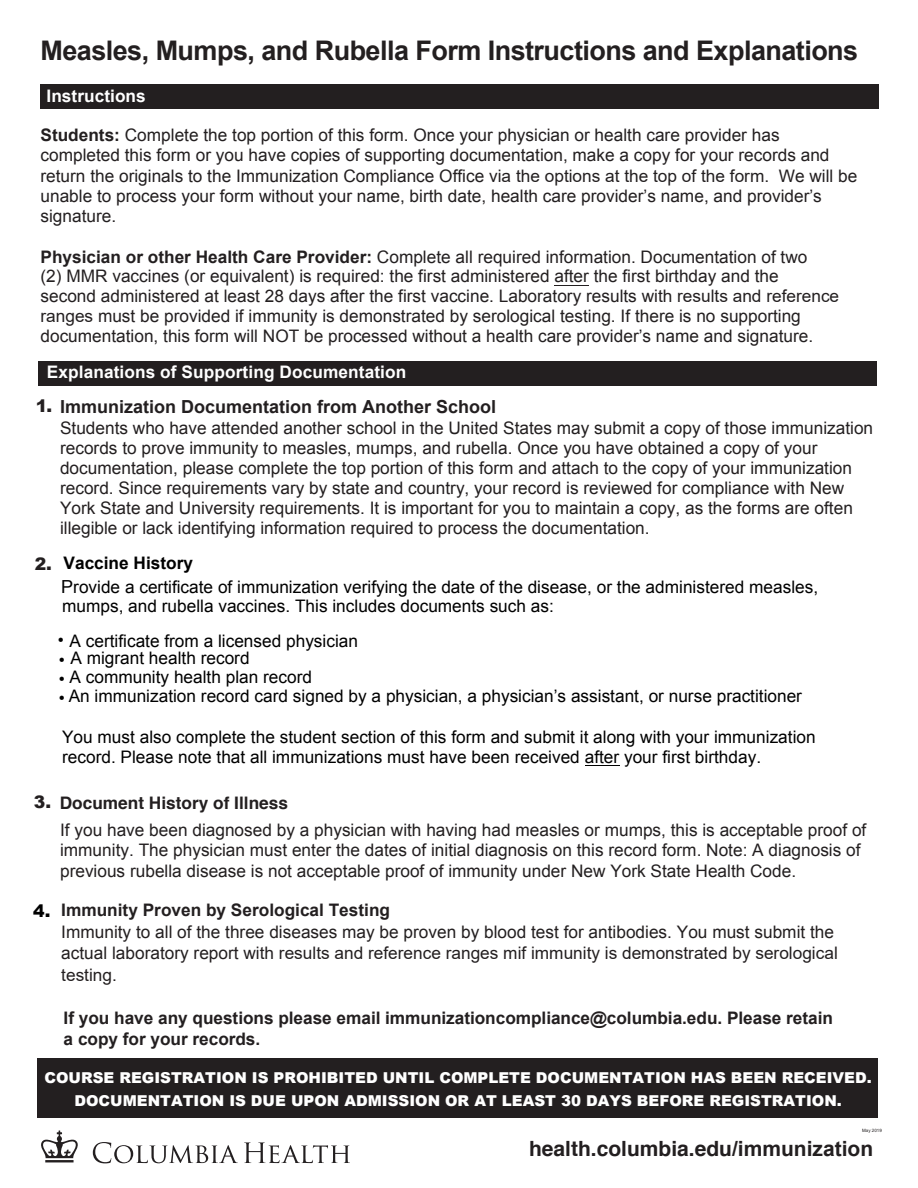
<style>
.page{position:relative;width:918px;height:1188px;background:#fff}
.page>*{position:absolute;margin:0;border:0;box-sizing:border-box;transform-origin:0 0}
.t1{font:700 27px "Arial";letter-spacing:-.02em;color:#231f20}
.t2{font:700 21px "Helvetica";color:#231f20}
.t3{font:700 18px "Arial";color:#231f20}
.t4{font:17.25px/20.1px "Arial";color:#231f20}
.t5{font:17.25px/24.3px "Arial";color:#000}
.t6{font:17.25px/20.2px "Arial";color:#231f20}
.t7{font:700 17.25px/20.7px "Arial";letter-spacing:-.005em;color:#231f20}
.t8{font:700 17.25px "Arial";letter-spacing:.005em;color:#fff}
.t9{font:700 17.25px "Arial";color:#231f20}
.t10{font:700 17.25px "Helvetica";color:#231f20}
.t11{font:900 17.25px "Arial";color:#231f20}
.t12{font:900 17.25px "Arial";color:#000}
.t13{font:900 15px/22.5px "Arial";color:#fff;text-align:center}
.t14{font:4.5px "Arial";color:#231f20}
.s1{font-weight:700}
.s2{font-style:inherit}
.s3{font-weight:900;font-size:17.25px}
.s4{font-size:18px}
.s5{font-family:"Arial"}
</style>
<div class="page">
<div style="left:37px;top:1059px;width:841px;height:59px;background:#231f20"></div>
<div style="left:40px;top:84px;width:839px;height:25px;background:#231f20"></div>
<div style="left:38px;top:361px;width:838px;height:25px;background:#231f20"></div>
<hr style="left:554px;top:285px;width:35px;height:1px;background:#231f20">
<svg style="left:93px;top:1142px;width:145px;height:21px"></svg>
<svg style="left:244px;top:1142px;width:106px;height:21px"></svg>
<svg style="left:41px;top:1131px;width:37px;height:31px"></svg>
<hr style="left:585px;top:765px;width:34px;height:1px;background:#000">
<h1 class="t1" style="left:40px;top:32px;width:819px">Measles, Mumps, and Rubella Form Instructions and Explanations</h1>
<p class="t8" style="left:46px;top:85px;width:101px">Instructions</p>
<p class="t6" style="left:40px;top:125px;width:818px"><span class="s1">Students:</span> Complete the top portion of this form. Once your physician or health care provider has completed this form or you have copies of supporting documentation, make a copy for your records and return the originals to the Immunization Compliance Office via the options at the top of the form. We will be unable to process your form without your name, birth date, health care provider’s name, and provider’s signature.</p>
<p class="t4" style="left:40px;top:247px;width:800px"><span class="s1">Physician or other Health Care Provider:</span> Complete all required information. Documentation of two<br>(2) MMR vaccines (or equivalent) is required: the first administered after the first birthday and the<br>second administered at least 28 days after the first vaccine. Laboratory results <span class="s2">with results and reference ranges</span> must be provided if immunity is demonstrated by serological testing. If there is no supporting documentation, this form will NOT be processed without a health care provider’s name and signature.</p>
<p class="t8" style="left:47px;top:361px;width:361px">Explanations of Supporting Documentation</p>
<p class="t3" style="left:36px;top:395px;width:462px"><span class="s3">1.</span> Immunization Documentation from Another School</p>
<p class="t4" style="left:60px;top:418px;width:815px">Students who have attended another school in the United States may submit <span class="s2">a copy</span> of those immunization records to prove immunity to measles, mumps, and rubella. Once you have obtained a copy of your documentation, please complete the top portion of this form and attach <span class="s2">to</span> the copy of your immunization record. Since requirements vary by state and country, your record is reviewed for compliance with New York State and University requirements. It is important for you to maintain a copy, as the forms are often illegible or lack identifying information required to process the documentation.</p>
<p class="t5" style="left:61px;top:550px;width:758px"><span class="s1">Vaccine History<br></span><span class="s4">P</span>rovide a certificate of immunization verifying the date of the disease, or the administered measles,</p>
<p class="t5" style="left:62px;top:594px;width:493px">mumps, and rubella vaccines. This includes documents such as:</p>
<p class="t5" style="left:58px;top:629px;width:302px">• A certificate from a licensed physician</p>
<p class="t5" style="left:59px;top:646px;width:192px">• A migrant health record</p>
<p class="t5" style="left:59px;top:665px;width:255px">• A community health plan record</p>
<p class="t5" style="left:59px;top:684px;width:745px">• An immunization record card signed by a physician, a physician’s assistant, or nurse practitioner</p>
<p class="t5" style="left:62px;top:727px;width:755px;line-height:20.2px">You must also complete the student section of this form and submit it along with your immunization record. Please note that all immunizations must have been received after your first birthday.</p>
<p class="t10" style="left:60px;top:789px;width:230px">Document H<span class="s5">i</span>story of Illness</p>
<p class="t4" style="left:60px;top:820px;width:808px">If you have been diagnosed by a physician with having had measles or mumps, this is acceptable proof of immunity. The physician must enter the dates of initial diagnosis on this record form. Note: A diagnosis of previous rubella disease is not acceptable proof of immunity under New York State Health Code.</p>
<p class="t9" style="left:61px;top:898px;width:330px">Immunity Proven by Serological Testing</p>
<p class="t4" style="left:61px;top:921px;width:778px;line-height:21.9px">Immunity to all of the three diseases may be proven by blood test for antibodies. You must submit the actual laboratory report <span class="s2">with results and reference ranges mif immunity is demonstrated by serological testing.</span></p>
<p class="t7" style="left:64px;top:1008px;width:771px">If you have any questions please email immunizationcompliance@columbia.edu. Please retain a copy for your records.</p>
<p class="t11" style="left:35px;top:552px;width:19px">2.</p>
<p class="t11" style="left:34px;top:790px;width:19px">3.</p>
<p class="t12" style="left:33px;top:898px;width:19px">4.</p>
<p class="t13" style="left:44px;top:1066px;width:829px">COURSE REGISTRATION IS PROHIBITED UNTIL COMPLETE DOCUMENTATION HAS BEEN RECEIVED.<br>DOCUMENTATION IS DUE UPON ADMISSION OR AT LEAST 30 DAYS BEFORE REGISTRATION.</p>
<p class="t14" style="left:862px;top:1127px;width:21px">May 2019</p>
<p class="t2" style="left:529px;top:1131px;width:346px">health.columbia.edu<span class="s5">/immunization</span></p>
</div>
